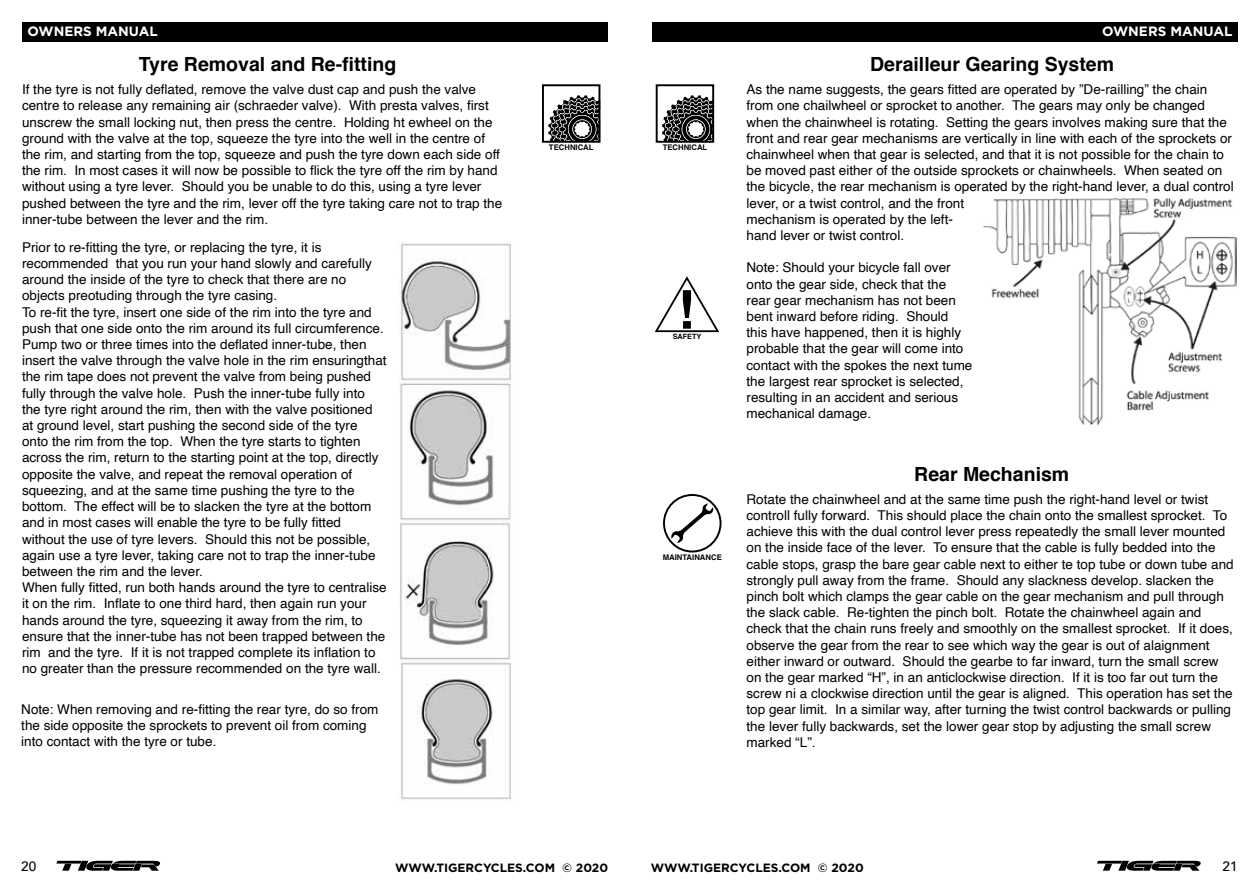
<style>
.page{position:relative;width:1259px;height:893px;background:#fff}
.page>*{position:absolute;margin:0;border:0;box-sizing:border-box;transform-origin:0 0}
.t1{font:700 19.5px "Helvetica";color:#000}
.t2{font:13.5px/16.2px "Helvetica";color:#000}
.t3{font:700 13.5px "Gotham";color:#fff}
.t4{font:500 13.5px "Avenir";color:#000}
.t5{font:700 12px "Gotham";color:#000}
.t6{font:700 7.8px "Helvetica";color:#000}
.t7{font:700 7.2px "Helvetica";color:#000}
</style>
<div class="page">
<svg style="left:56px;top:861px;width:104px;height:10px"></svg>
<svg style="left:1097px;top:861px;width:103px;height:10px"></svg>
<div style="left:22px;top:22px;width:585px;height:20px;background:#000"></div>
<div style="left:652px;top:22px;width:585px;height:20px;background:#000"></div>
<img style="left:398px;top:243px;width:113px;height:557px">
<svg style="left:548px;top:95px;width:53px;height:47px"></svg>
<div style="left:542px;top:84px;width:58px;height:59px;border:2px solid #000"></div>
<img style="left:983px;top:198px;width:254px;height:227px">
<svg style="left:654px;top:276px;width:65px;height:57px"></svg>
<svg style="left:671px;top:503px;width:42px;height:40px"></svg>
<div style="left:663px;top:494px;width:58px;height:58px;border:2px solid #000;border-radius:50%"></div>
<svg style="left:662px;top:95px;width:49px;height:45px"></svg>
<div style="left:656px;top:84px;width:58px;height:59px;border:2px solid #000"></div>
<p class="t3" style="left:28px;top:24px;width:132px">OWNERS MANUAL</p>
<p class="t3" style="left:1102px;top:24px;width:132px">OWNERS MANUAL</p>
<h1 class="t1" style="left:139px;top:48px;width:259px">Tyre Removal and Re-fitting</h1>
<p class="t2" style="left:22px;top:82px;width:482px">If the tyre is not fully deflated, remove the valve dust cap and push the valve centre to release any remaining air (schraeder valve). With presta valves, first unscrew the small locking nut, then press the centre. Holding ht ewheel on the ground with the valve at the top, squeeze the tyre into the well in the centre of the rim, and starting from the top, squeeze and push the tyre down each side off the rim. In most cases it will now be possible to flick the tyre off the rim by hand without using a tyre lever. Should you be unable to do this, using a tyre lever pushed between the tyre and the rim, lever off the tyre taking care not to trap the inner-tube between the lever and the rim.</p>
<p class="t2" style="left:22px;top:239px;width:366px">Prior to re-fitting the tyre, or replacing the tyre, it is recommended that you run your hand slowly and carefully around the inside of the tyre to check that there are no objects preotuding through the tyre casing.<br>To re-fit the tyre, insert one side of the rim into the tyre and push that one side onto the rim around its full circumference.<br>Pump two or three times into the deflated inner-tube, then insert the valve through the valve hole in the rim ensuringthat the rim tape does not prevent the valve from being pushed fully through the valve hole. Push the inner-tube fully into the tyre right around the rim, then with the valve positioned at ground level, start pushing the second side of the tyre onto the rim from the top. When the tyre starts to tighten across the rim, return to the starting point at the top, directly opposite the valve, and repeat the removal operation of squeezing, and at the same time pushing the tyre to the bottom. The effect will be to slacken the tyre at the bottom and in most cases will enable the tyre to be fully fitted without the use of tyre levers. Should this not be possible, again use a tyre lever, taking care not to trap the inner-tube between the rim and the lever.<br>When fully fitted, run both hands around the tyre to centralise it on the rim. Inflate to one third hard, then again run your hands around the tyre, squeezing it away from the rim, to ensure that the inner-tube has not been trapped between the rim and the tyre. If it is not trapped complete its inflation to no greater than the pressure recommended on the tyre wall.</p>
<p class="t2" style="left:21px;top:702px;width:359px">Note: When removing and re-fitting the rear tyre, do so from the side opposite the sprockets to prevent oil from coming into contact with the tyre or tube.</p>
<p class="t6" style="left:549px;top:141px;width:46px">TECHNICAL</p>
<p class="t6" style="left:662px;top:141px;width:46px">TECHNICAL</p>
<p class="t7" style="left:672px;top:330px;width:30px">SAFETY</p>
<p class="t6" style="left:662px;top:550px;width:61px">MAINTAINANCE</p>
<h1 class="t1" style="left:870px;top:48px;width:245px">Derailleur Gearing System</h1>
<p class="t2" style="left:746px;top:82px;width:489px">As the name suggests, the gears fitted are operated by ”De-railling” the chain from one chailwheel or sprocket to another. The gears may only be changed when the chainwheel is rotating. Setting the gears involves making sure that the front and rear gear mechanisms are vertically in line with each of the sprockets or chainwheel when that gear is selected, and that it is not possible for the chain to be moved past either of the outside sprockets or chainwheels. When seated on the bicycle, the rear mechanism is operated by the right-hand lever, a dual control lever, or a twist control, and the front<br>mechanism is operated by the left-<br>hand lever or twist control.</p>
<p class="t2" style="left:746px;top:260px;width:227px">Note: Should your bicycle fall over onto the gear side, check that the rear gear mechanism has not been bent inward before riding. Should this have happened, then it is highly probable that the gear will come into contact with the spokes the next tume the largest rear sprocket is selected, resulting in an accident and serious mechanical damage.</p>
<h1 class="t1" style="left:914px;top:458px;width:156px">Rear Mechanism</h1>
<p class="t2" style="left:746px;top:491px;width:489px">Rotate the chainwheel and at the same time push the right-hand level or twist controll fully forward. This should place the chain onto the smallest sprocket. To achieve this with the dual control lever press repeatedly the small lever mounted on the inside face of the lever. To ensure that the cable is fully bedded into the cable stops, grasp the bare gear cable next to either te top tube or down tube and strongly pull away from the frame. Should any slackness develop. slacken the pinch bolt which clamps the gear cable on the gear mechanism and pull through the slack cable. Re-tighten the pinch bolt. Rotate the chainwheel again and check that the chain runs freely and smoothly on the smallest sprocket. If it does, observe the gear from the rear to see which way the gear is out of alaignment either inward or outward. Should the gearbe to far inward, turn the small screw on the gear marked “H”, in an anticlockwise direction. If it is too far out turn the screw ni a clockwise direction until the gear is aligned. This operation has set the top gear limit. In a similar way, after turning the twist control backwards or pulling the lever fully backwards, set the lower gear stop by adjusting the small screw marked “L”.</p>
<p class="t4" style="left:21px;top:855px;width:17px">20</p>
<p class="t5" style="left:395px;top:861px;width:215px">WWW.TIGERCYCLES.COM © 2020</p>
<p class="t5" style="left:651px;top:861px;width:215px">WWW.TIGERCYCLES.COM © 2020</p>
<p class="t4" style="left:1222px;top:855px;width:17px">21</p>
</div>
